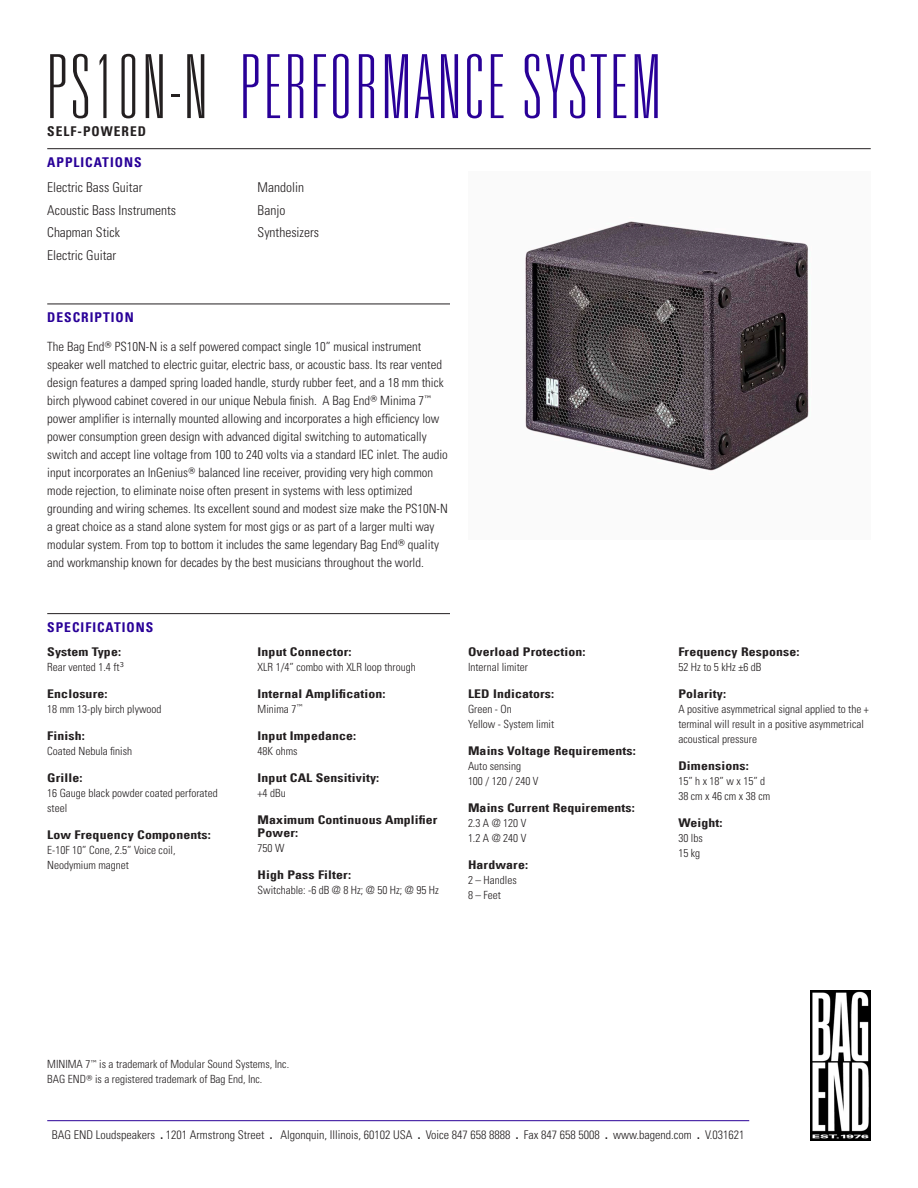
<style>
.page{position:relative;width:918px;height:1188px;background:#fff}
.page>*{position:absolute;margin:0;border:0;box-sizing:border-box;transform-origin:0 0}
.Product_Header{font:100 ultra-condensed 88.5px "Univers LT Std";letter-spacing:.05em;color:#290098}
.Applications_Body_Te{font:300 condensed 13.5px "Univers LT Std";color:#231f20}
.Main_Header_Divider{font:13.5px "Univers Com 67 Bold Cond";letter-spacing:.075em;color:#290098}
.Product_Header-2{font:13.5px "Univers Com 67 Bold Cond";letter-spacing:.075em;color:#231f20}
.Description_Body_Tex{font:300 condensed 12.75px/18px "Univers LT Std";color:#231f20}
.Quick_Specs_Header{font:12px/13.5px "Univers Com 67 Bold Cond";letter-spacing:.01em;color:#231f20;scale:1.15 1}
.t1{font:300 condensed 12px "Univers LT Std";color:#231f20}
.Quick_Specs_Body_Tex{font:300 condensed 11.25px/15px "Univers LT Std";color:#231f20}
.s1{color:#231f20}
.s2{font-family:"Univers Com 67 Bold Cond";font-weight:400;font-stretch:normal}
</style>
<div class="page">
<hr style="left:47px;top:1120px;width:702px;height:1px;background:#290098">
<img style="left:811px;top:991px;width:60px;height:150px">
<img style="left:525px;top:221px;width:284px;height:250px">
<hr style="left:47px;top:148px;width:824px;height:1px;background:#231f20">
<hr style="left:47px;top:304px;width:403px;height:1px;background:#231f20">
<hr style="left:47px;top:613px;width:403px;height:1px;background:#231f20">
<p class="Product_Header" style="left:47px;top:42px;width:615px"><span class="s1">PS10N-N</span> PERFORMANCE SYSTEM</p>
<p class="Product_Header-2" style="left:47px;top:123px;width:100px">SELF-POWERED</p>
<p class="Main_Header_Divider" style="left:47px;top:154px;width:96px">APPLICATIONS</p>
<p class="Applications_Body_Te" style="left:47px;top:179px;width:97px">Electric Bass Guitar</p>
<p class="Applications_Body_Te" style="left:47px;top:202px;width:130px">Acoustic Bass Instruments</p>
<p class="Applications_Body_Te" style="left:47px;top:224px;width:74px">Chapman Stick</p>
<p class="Applications_Body_Te" style="left:47px;top:247px;width:70px">Electric Guitar</p>
<p class="Applications_Body_Te" style="left:258px;top:179px;width:48px">Mandolin</p>
<p class="Applications_Body_Te" style="left:258px;top:202px;width:29px">Banjo</p>
<p class="Applications_Body_Te" style="left:258px;top:224px;width:63px">Synthesizers</p>
<p class="Main_Header_Divider" style="left:47px;top:309px;width:88px">DESCRIPTION</p>
<p class="Description_Body_Tex" style="left:47px;top:338px;width:402px">The Bag End<sup>®</sup> PS10N-N is a self powered compact single 10” musical instrument speaker well matched to electric guitar, electric bass, or acoustic bass. Its rear vented design features a damped spring loaded handle, sturdy rubber feet, and a 18 mm thick birch plywood cabinet covered in our unique Nebula finish. A Bag End<sup>®</sup> Minima 7<sup>™ </sup>power amplifier is internally mounted allowing and incorporates a high efficiency low power consumption green design with advanced digital switching to automatically switch and accept line voltage from 100 to 240 volts via a standard IEC inlet. The audio input incorporates an InGenius<sup>®</sup> balanced line receiver, providing very high common mode rejection, to eliminate noise often present in systems with less optimized grounding and wiring schemes. Its excellent sound and modest size make the PS10N-N a great choice as a stand alone system for most gigs or as part of a larger multi way modular system. From top to bottom it includes the same legendary Bag End<sup>®</sup> quality and workmanship known for decades by the best musicians throughout the world.</p>
<p class="Main_Header_Divider" style="left:47px;top:619px;width:108px">SPECIFICATIONS</p>
<p class="Quick_Specs_Header" style="left:47px;top:645px;width:66px">System Type:</p>
<p class="Quick_Specs_Body_Tex" style="left:47px;top:659px;width:78px">Rear vented 1.4 ft<sup>3</sup></p>
<p class="Quick_Specs_Header" style="left:47px;top:687px;width:54px">Enclosure:</p>
<p class="Quick_Specs_Body_Tex" style="left:47px;top:701px;width:116px">18 mm 13-ply birch plywood</p>
<p class="Quick_Specs_Header" style="left:47px;top:729px;width:34px">Finish:</p>
<p class="Quick_Specs_Body_Tex" style="left:47px;top:743px;width:86px">Coated Nebula finish</p>
<p class="Quick_Specs_Header" style="left:47px;top:771px;width:32px">Grille:</p>
<p class="Quick_Specs_Body_Tex" style="left:47px;top:785px;width:172px">16 Gauge black powder coated perforated steel</p>
<p class="Quick_Specs_Header" style="left:47px;top:828px;width:144px">Low Frequency Components:</p>
<p class="Quick_Specs_Body_Tex" style="left:47px;top:842px;width:130px">E-10F 10” Cone, 2.5” Voice coil,</p>
<p class="Quick_Specs_Body_Tex" style="left:47px;top:857px;width:83px">Neodymium magnet</p>
<p class="Quick_Specs_Header" style="left:258px;top:645px;width:83px">Input Connector:</p>
<p class="Quick_Specs_Body_Tex" style="left:258px;top:659px;width:160px">XLR 1/4” combo with XLR loop through</p>
<p class="Quick_Specs_Header" style="left:258px;top:687px;width:113px">Internal Amplification:</p>
<p class="Quick_Specs_Body_Tex" style="left:258px;top:701px;width:47px">Minima 7<sup>™</sup></p>
<p class="Quick_Specs_Header" style="left:258px;top:729px;width:87px">Input Impedance:</p>
<p class="Quick_Specs_Body_Tex" style="left:258px;top:743px;width:41px">48K ohms</p>
<p class="Quick_Specs_Header" style="left:258px;top:771px;width:107px">Input CAL Sensitivity:</p>
<p class="Quick_Specs_Body_Tex" style="left:258px;top:785px;width:30px">+4 dBu</p>
<p class="Quick_Specs_Header" style="left:258px;top:813px;width:158px">Maximum Continuous Amplifier<br>Power:</p>
<p class="Quick_Specs_Body_Tex" style="left:258px;top:841px;width:28px">750 W</p>
<p class="Quick_Specs_Header" style="left:258px;top:868px;width:83px">High Pass Filter:</p>
<p class="Quick_Specs_Body_Tex" style="left:258px;top:883px;width:183px">Switchable: -6 dB @ 8 Hz; @ 50 Hz; @ 95 Hz</p>
<p class="Quick_Specs_Header" style="left:468px;top:645px;width:104px">Overload Protection:</p>
<p class="Quick_Specs_Body_Tex" style="left:468px;top:659px;width:61px">Internal limiter</p>
<p class="Quick_Specs_Header" style="left:468px;top:687px;width:77px">LED Indicators:</p>
<p class="Quick_Specs_Body_Tex" style="left:468px;top:701px;width:45px">Green - On</p>
<p class="Quick_Specs_Body_Tex" style="left:468px;top:716px;width:88px">Yellow - System limit</p>
<p class="Quick_Specs_Header" style="left:468px;top:744px;width:148px">Mains Voltage Requirements:</p>
<p class="Quick_Specs_Body_Tex" style="left:468px;top:758px;width:55px">Auto sensing</p>
<p class="Quick_Specs_Body_Tex" style="left:468px;top:773px;width:72px">100 / 120 / 240 V</p>
<p class="Quick_Specs_Header" style="left:468px;top:801px;width:147px">Mains Current Requirements:</p>
<p class="Quick_Specs_Body_Tex" style="left:468px;top:815px;width:60px">2.3 A @ 120 V</p>
<p class="Quick_Specs_Body_Tex" style="left:468px;top:830px;width:60px">1.2 A @ 240 V</p>
<p class="Quick_Specs_Header" style="left:468px;top:858px;width:54px">Hardware:</p>
<p class="Quick_Specs_Body_Tex" style="left:468px;top:872px;width:50px">2 – Handles</p>
<p class="Quick_Specs_Body_Tex" style="left:468px;top:887px;width:35px">8 – Feet</p>
<p class="Quick_Specs_Header" style="left:678px;top:645px;width:107px">Frequency Response:</p>
<p class="Quick_Specs_Body_Tex" style="left:678px;top:659px;width:85px">52 Hz to 5 kHz ±6 dB</p>
<p class="Quick_Specs_Header" style="left:678px;top:687px;width:43px">Polarity:</p>
<p class="Quick_Specs_Body_Tex" style="left:678px;top:701px;width:192px">A positive asymmetrical signal applied to the + terminal will result in a positive asymmetrical acoustical pressure</p>
<p class="Quick_Specs_Header" style="left:678px;top:759px;width:63px">Dimensions:</p>
<p class="Quick_Specs_Body_Tex" style="left:678px;top:773px;width:88px">15” h x 18” w x 15” d</p>
<p class="Quick_Specs_Body_Tex" style="left:678px;top:788px;width:93px">38 cm x 46 cm x 38 cm</p>
<p class="Quick_Specs_Header" style="left:678px;top:816px;width:40px">Weight:</p>
<p class="Quick_Specs_Body_Tex" style="left:678px;top:830px;width:26px">30 lbs</p>
<p class="Quick_Specs_Body_Tex" style="left:678px;top:845px;width:23px">15 kg</p>
<p class="Quick_Specs_Body_Tex" style="left:47px;top:1057px;width:243px">MINIMA 7<sup>™</sup> is a trademark of Modular Sound Systems, Inc.</p>
<p class="Quick_Specs_Body_Tex" style="left:47px;top:1072px;width:217px">BAG END<sup>®</sup> is a registered trademark of Bag End, Inc.</p>
<p class="t1" style="left:52px;top:1127px;width:694px">BAG END Loudspeakers <span class="s2">.</span> 1201 Armstrong Street <span class="s2">.</span> Algonquin, Illinois, 60102 USA <span class="s2">.</span> Voice 847 658 8888 <span class="s2">.</span> Fax 847 658 5008 <span class="s2">.</span> www.bagend.com <span class="s2">.</span> V.031621</p>
</div>
